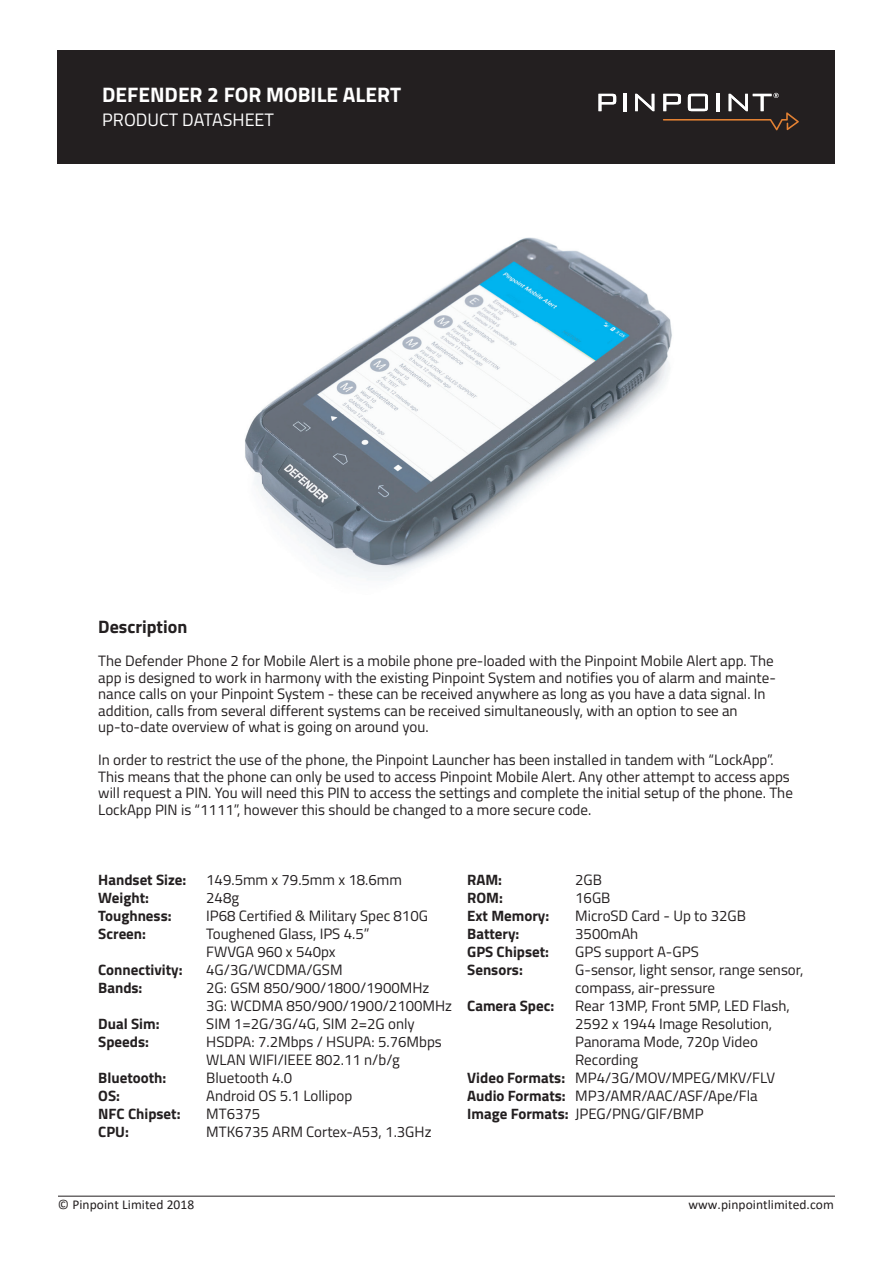
<style>
.page{position:relative;width:893px;height:1263px;background:#fff}
.page>*{position:absolute;margin:0;border:0;box-sizing:border-box;transform-origin:0 0}
.t1{font:700 21px "Titillium Web";color:#fff}
.t2{font:18px "Titillium Web";color:#fff}
.t3{font:700 18px "Titillium Web";color:#231f20}
.t4{font:15px/16.5px "Titillium Web";color:#231f20}
.t5{font:700 15px "Titillium Web";color:#231f20}
.t6{font:13.5px "Calibri";letter-spacing:.005em;color:#231f20}
.s1{font-weight:700}
</style>
<div class="page">
<hr style="left:58px;top:1196px;width:777px;height:1px;background:#231f20">
<div style="left:58px;top:50px;width:777px;height:114px;background:#231f20"></div>
<svg style="left:599px;top:94px;width:17px;height:17px"></svg>
<hr style="left:623px;top:94px;width:3px;height:17px;background:#fff">
<svg style="left:635px;top:94px;width:19px;height:17px"></svg>
<svg style="left:663px;top:93px;width:136px;height:37px"></svg>
<img style="left:245px;top:237px;width:427px;height:343px">
<h1 class="t1" style="left:102px;top:79px;width:300px">DEFENDER 2 FOR MOBILE ALERT</h1>
<p class="t2" style="left:102px;top:107px;width:173px">PRODUCT DATASHEET</p>
<p class="t3" style="left:98px;top:613px;width:91px">Description</p>
<p class="t4" style="left:98px;top:652px;width:679px">The Defender Phone 2 for Mobile Alert is a mobile phone pre-loaded with the Pinpoint Mobile Alert app. The app is designed to work in harmony with the existing Pinpoint System and notifies you of alarm and mainte&shy;nance calls on your Pinpoint System - these can be received anywhere as long as you have a data signal. In addition, calls from several different systems can be received simultaneously, with an option to see an up-to-date overview of what is going on around you.</p>
<p class="t4" style="left:98px;top:751px;width:696px">In order to restrict the use of the phone, the Pinpoint Launcher has been installed in tandem with “LockApp”.<br>This means that the phone can only be used to access Pinpoint Mobile Alert. Any other attempt to access apps will request a PIN. You will need this PIN to access the settings and complete the initial setup of the phone. The LockApp PIN is “1111”, however this should be changed to a more secure code.</p>
<p class="t5" style="left:98px;top:868px;width:90px">Handset Size:</p>
<p class="t4" style="left:206px;top:870px;width:197px">149.5mm x 79.5mm x 18.6mm</p>
<p class="t5" style="left:98px;top:886px;width:52px">Weight:</p>
<p class="t4" style="left:206px;top:888px;width:34px">248g</p>
<p class="t5" style="left:98px;top:904px;width:75px">Toughness:</p>
<p class="t4" style="left:206px;top:906px;width:223px">IP68 Certified &amp; Military Spec 810G</p>
<p class="t5" style="left:98px;top:922px;width:49px">Screen:</p>
<p class="t4" style="left:206px;top:924px;width:165px;line-height:18px">Toughened Glass, IPS 4.5”<br>FWVGA 960 x 540px</p>
<p class="t5" style="left:98px;top:958px;width:86px">Connectivity:</p>
<p class="t4" style="left:206px;top:960px;width:138px">4G/3G/WCDMA/GSM</p>
<p class="t5" style="left:98px;top:976px;width:46px">Bands:</p>
<p class="t4" style="left:206px;top:978px;width:247px;line-height:18px">2G: GSM 850/900/1800/1900MHz<br>3G: WCDMA 850/900/1900/2100MHz</p>
<p class="t5" style="left:98px;top:1012px;width:63px">Dual Sim:</p>
<p class="t4" style="left:206px;top:1014px;width:210px">SIM 1=2G/3G/4G, SIM 2=2G only</p>
<p class="t5" style="left:98px;top:1030px;width:52px">Speeds:</p>
<p class="t4" style="left:206px;top:1032px;width:237px;line-height:18px">HSDPA: 7.2Mbps / HSUPA: 5.76Mbps<br>WLAN WIFI/IEEE 802.11 n/b/g</p>
<p class="t5" style="left:98px;top:1066px;width:70px">Bluetooth:</p>
<p class="t4" style="left:206px;top:1068px;width:87px">Bluetooth 4.0</p>
<p class="t5" style="left:98px;top:1084px;width:23px">OS:</p>
<p class="t4" style="left:206px;top:1086px;width:148px">Android OS 5.1 Lollipop</p>
<p class="t5" style="left:98px;top:1102px;width:84px">NFC Chipset:</p>
<p class="t4" style="left:206px;top:1104px;width:56px">MT6375</p>
<p class="t5" style="left:98px;top:1120px;width:32px">CPU:</p>
<p class="t4" style="left:206px;top:1122px;width:227px">MTK6735 ARM Cortex-A53, 1.3GHz</p>
<p class="t5" style="left:467px;top:868px;width:36px">RAM:</p>
<p class="t4" style="left:575px;top:870px;width:28px">2GB</p>
<p class="t5" style="left:467px;top:886px;width:37px">ROM:</p>
<p class="t4" style="left:575px;top:888px;width:37px">16GB</p>
<p class="t5" style="left:467px;top:904px;width:84px">Ext Memory:</p>
<p class="t4" style="left:575px;top:906px;width:172px">MicroSD Card - Up to 32GB</p>
<p class="t5" style="left:467px;top:922px;width:54px">Battery:</p>
<p class="t4" style="left:575px;top:924px;width:65px">3500mAh</p>
<p class="t5" style="left:467px;top:940px;width:83px">GPS Chipset:</p>
<p class="t4" style="left:575px;top:942px;width:125px">GPS support A-GPS</p>
<p class="t5" style="left:467px;top:958px;width:57px">Sensors:</p>
<p class="t4" style="left:575px;top:960px;width:230px;line-height:18px">G-sensor, light sensor, range sensor, compass, air-pressure</p>
<p class="t5" style="left:467px;top:994px;width:89px">Camera Spec:</p>
<p class="t4" style="left:575px;top:996px;width:216px">Rear 13MP, Front 5MP, LED Flash,</p>
<p class="t4" style="left:575px;top:1014px;width:199px">2592 x 1944 Image Resolution,</p>
<p class="t4" style="left:575px;top:1032px;width:184px">Panorama Mode, 720p Video</p>
<p class="t4" style="left:575px;top:1050px;width:65px">Recording</p>
<p class="t4" style="left:467px;top:1068px;width:309px"><span class="s1">Video Formats:</span> MP4/3G/MOV/MPEG/MKV/FLV</p>
<p class="t4" style="left:467px;top:1086px;width:292px"><span class="s1">Audio Formats:</span> MP3/AMR/AAC/ASF/Ape/Fla</p>
<p class="t4" style="left:467px;top:1104px;width:238px"><span class="s1">Image Formats:</span> JPEG/PNG/GIF/BMP</p>
<p class="t6" style="left:58px;top:1195px;width:138px">© Pinpoint Limited 2018</p>
<p class="t6" style="left:688px;top:1195px;width:147px">www.pinpointlimited.com</p>
</div>
